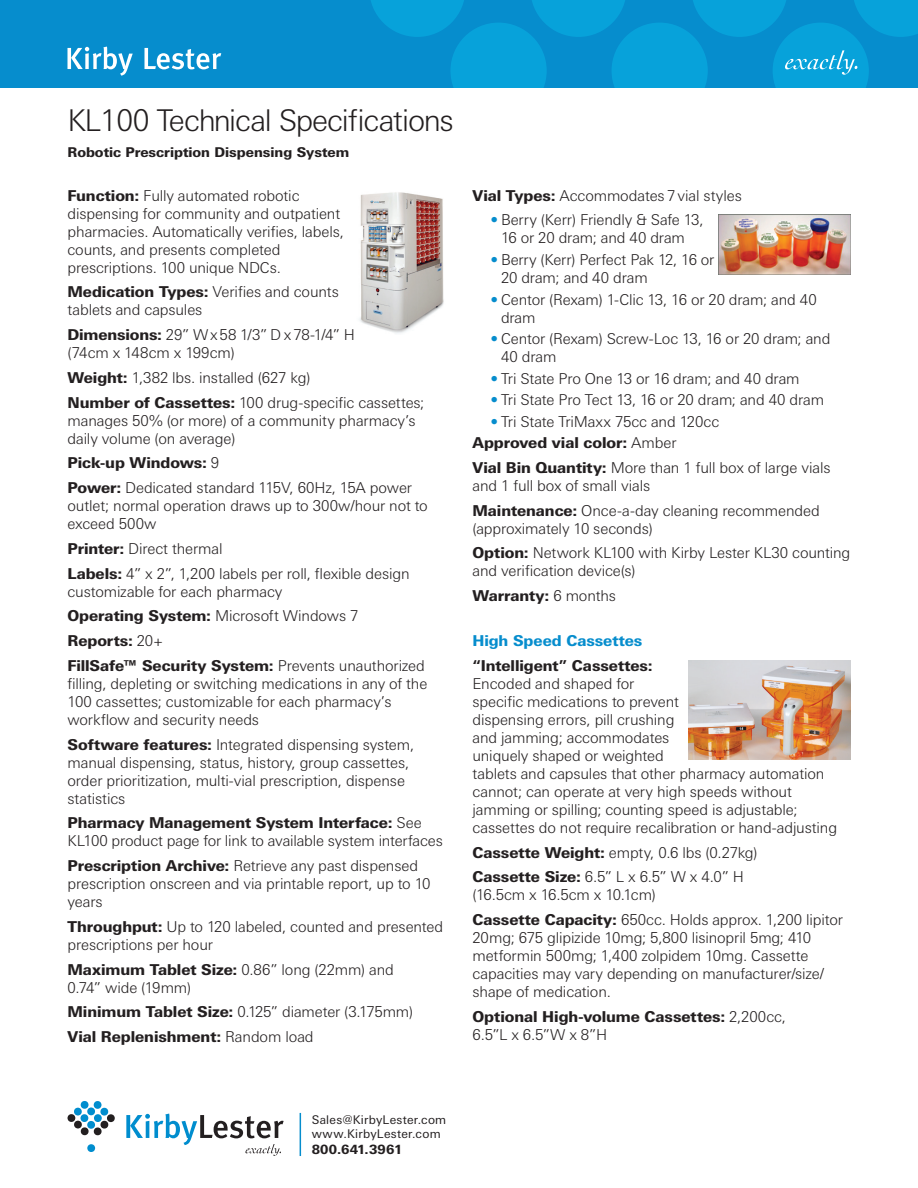
<style>
.page{position:relative;width:918px;height:1188px;background:#fff}
.page>*{position:absolute;margin:0;border:0;box-sizing:border-box;transform-origin:0 0}
.t1{font:300 30px "Linotype Univers Basic";letter-spacing:-.035em;color:#231f20}
.t2{font:300 15px/18px "Linotype Univers Basic";letter-spacing:-.01em;color:#231f20}
.t3{font:800 15px/24.8px "Linotype Univers Basic";letter-spacing:-.005em;color:#231f20}
.t4{font:800 15px "Linotype Univers Basic";letter-spacing:-.005em;color:#068dcd}
.t5{font:800 13.5px "Linotype Univers Basic";color:#231f20}
.t6{font:800 12.75px "Linotype Univers Basic";letter-spacing:.015em;color:#231f20}
.t7{font:12px/14.2px "Linotype Univers Basic";letter-spacing:.025em;color:#231f20}
.s1{font-weight:800}
.s2{font-weight:300}
.s3{color:#068dcd}
</style>
<div class="page">
<div style="left:0;top:0;width:918px;height:88px;background:#068dcd"></div>
<hr style="left:300px;top:1113px;width:1px;height:43px;background:#068dcd">
<svg style="left:371px;top:0;width:547px;height:87px"></svg>
<svg style="left:67px;top:1101px;width:48px;height:35px"></svg>
<svg style="left:87px;top:1144px;width:9px;height:8px"></svg>
<svg style="left:126px;top:1114px;width:158px;height:42px"></svg>
<svg style="left:67px;top:47px;width:66px;height:29px"></svg>
<svg style="left:145px;top:48px;width:76px;height:21px"></svg>
<img style="left:719px;top:214px;width:131px;height:61px">
<img style="left:359px;top:192px;width:85px;height:142px">
<img style="left:688px;top:661px;width:162px;height:98px">
<h1 class="t1" style="left:68px;top:103px;width:388px">KL100 Technical Specifications</h1>
<p class="t5" style="left:67px;top:144px;width:283px">Robotic Prescription Dispensing System</p>
<p class="t2" style="left:68px;top:186px;width:278px"><span class="s1">Function:</span> Fully automated robotic dispensing for community and outpatient pharmacies. Automatically verifies, labels, counts, and presents completed prescriptions. 100 unique NDCs.</p>
<p class="t2" style="left:68px;top:283px;width:273px"><span class="s1">Medication Types:</span> Verifies and counts tablets and capsules</p>
<p class="t2" style="left:68px;top:326px;width:289px"><span class="s1">Dimensions:</span> 29” W x 58 1/3” D x 78-1/4” H (74cm x 148cm x 199cm)</p>
<p class="t2" style="left:68px;top:365px;width:359px;line-height:24.8px"><span class="s1">Weight:</span> 1,382 lbs. installed (627 kg)<br><span class="s1">Number of Cassettes:</span> 100 drug-specific cassettes;</p>
<p class="t2" style="left:68px;top:411px;width:350px">manages 50% (or more) of a community pharmacy’s daily volume (on average)</p>
<p class="t2" style="left:68px;top:451px;width:346px;line-height:24.8px"><span class="s1">Pick-up Windows:</span> 9<br><span class="s1">Power:</span> Dedicated standard 115V, 60Hz, 15A power</p>
<p class="t2" style="left:68px;top:497px;width:362px">outlet; normal operation draws up to 300w/hour not to exceed 500w</p>
<p class="t2" style="left:68px;top:536px;width:344px;line-height:24.8px"><span class="s1">Printer:</span> Direct thermal<br><span class="s1">Labels:</span> 4” x 2”, 1,200 labels per roll, flexible design</p>
<p class="t2" style="left:68px;top:579px;width:359px;line-height:24.8px">customizable for each pharmacy<br><span class="s1">Operating System:</span> Microsoft Windows 7<br><span class="s1">Reports:</span> 20+<br><span class="s1">FillSafe™ Security System:</span> Prevents unauthorized</p>
<p class="t2" style="left:68px;top:675px;width:361px">filling, depleting or switching medications in any of the<br>100 cassettes; customizable for each pharmacy’s workflow and security needs</p>
<p class="t2" style="left:68px;top:735px;width:348px"><span class="s1">Software features:</span> Integrated dispensing system, manual dispensing, status, history, group cassettes, order prioritization, multi-vial prescription, dispense statistics</p>
<p class="t2" style="left:68px;top:814px;width:377px"><span class="s1">Pharmacy Management System Interface:</span> See<br>KL100 product page for link to available system interfaces</p>
<p class="t2" style="left:68px;top:857px;width:365px"><span class="s1">Prescription Archive:</span> Retrieve any past dispensed prescription onscreen and via printable report, up to 10 years</p>
<p class="t2" style="left:68px;top:918px;width:377px"><span class="s1">Throughput:</span> Up to 120 labeled, counted and presented prescriptions per hour</p>
<p class="t2" style="left:68px;top:960px;width:328px"><span class="s1">Maximum Tablet Size:</span> 0.86” long (22mm) and<br>0.74” wide (19mm)</p>
<p class="t3" style="left:68px;top:1000px;width:347px">Minimum Tablet Size: <span class="s2">0.125” diameter (3.175mm)<br></span>Vial Replenishment: <span class="s2">Random load</span></p>
<p class="t2" style="left:472px;top:186px;width:271px"><span class="s1">Vial Types:</span> Accommodates 7 vial styles</p>
<p class="t2" style="left:490px;top:211px;width:215px;text-align:center"><span class="s3">•</span> Berry (Kerr) Friendly &amp; Safe 13,<br>16 or 20 dram; and 40 dram</p>
<p class="t2" style="left:501px;top:251px;width:215px;text-indent:-10px"><span class="s3">•</span> Berry (Kerr) Perfect Pak 12, 16 or<br>20 dram; and 40 dram</p>
<p class="t2" style="left:501px;top:290px;width:317px;text-indent:-10px"><span class="s3">•</span> Centor (Rexam) 1-Clic 13, 16 or 20 dram; and 40 dram</p>
<p class="t2" style="left:501px;top:330px;width:331px;text-indent:-10px"><span class="s3">•</span> Centor (Rexam) Screw-Loc 13, 16 or 20 dram; and<br>40 dram</p>
<p class="t2" style="left:490px;top:369px;width:311px"><span class="s3">•</span> Tri State Pro One 13 or 16 dram; and 40 dram</p>
<p class="t2" style="left:490px;top:391px;width:335px"><span class="s3">•</span> Tri State Pro Tect 13, 16 or 20 dram; and 40 dram</p>
<p class="t2" style="left:472px;top:410px;width:248px;line-height:21.5px;text-indent:18px"><span class="s3">•</span> Tri State TriMaxx 75cc and 120cc<br><span class="s1">Approved vial color:</span> Amber</p>
<p class="t2" style="left:472px;top:458px;width:360px"><span class="s1">Vial Bin Quantity:</span> More than 1 full box of large vials and 1 full box of small vials</p>
<p class="t2" style="left:472px;top:501px;width:349px"><span class="s1">Maintenance:</span> Once-a-day cleaning recommended (approximately 10 seconds)</p>
<p class="t2" style="left:472px;top:544px;width:379px"><span class="s1">Option:</span> Network KL100 with Kirby Lester KL30 counting and verification device(s)</p>
<p class="t3" style="left:472px;top:583px;width:145px">Warranty: <span class="s2">6 months</span></p>
<p class="t4" style="left:473px;top:632px;width:171px">High Speed Cassettes</p>
<p class="t3" style="left:473px;top:653px;width:182px">“Intelligent” Cassettes:</p>
<p class="t2" style="left:473px;top:674px;width:366px">Encoded and shaped for<br>specific medications to prevent<br>dispensing errors, pill crushing<br>and jamming; accommodates<br>uniquely shaped or weighted<br>tablets and capsules that other pharmacy automation cannot; can operate at very high speeds without jamming or spilling; counting speed is adjustable; cassettes do not require recalibration or hand-adjusting</p>
<p class="t2" style="left:473px;top:840px;width:287px;line-height:24.8px"><span class="s1">Cassette Weight:</span> empty, 0.6 lbs (0.27kg)<br><span class="s1">Cassette Size:</span> 6.5” L x 6.5” W x 4.0” H</p>
<p class="t2" style="left:473px;top:883px;width:372px;line-height:24.8px">(16.5cm x 16.5cm x 10.1cm)<br><span class="s1">Cassette Capacity:</span> 650cc. Holds approx. 1,200 lipitor</p>
<p class="t2" style="left:473px;top:929px;width:353px">20mg; 675 glipizide 10mg; 5,800 lisinopril 5mg; 410 metformin 500mg; 1,400 zolpidem 10mg. Cassette capacities may vary depending on manufacturer/size/ shape of medication.</p>
<p class="t3" style="left:473px;top:1007px;width:315px;line-height:18px">Optional High-volume Cassettes: <span class="s2">2,200cc,<br>6.5”L x 6.5”W x 8”H</span></p>
<p class="t7" style="left:312px;top:1113px;width:136px">Sales@KirbyLester.com www.KirbyLester.com</p>
<p class="t6" style="left:312px;top:1142px;width:92px">800.641.3961</p>
</div>
